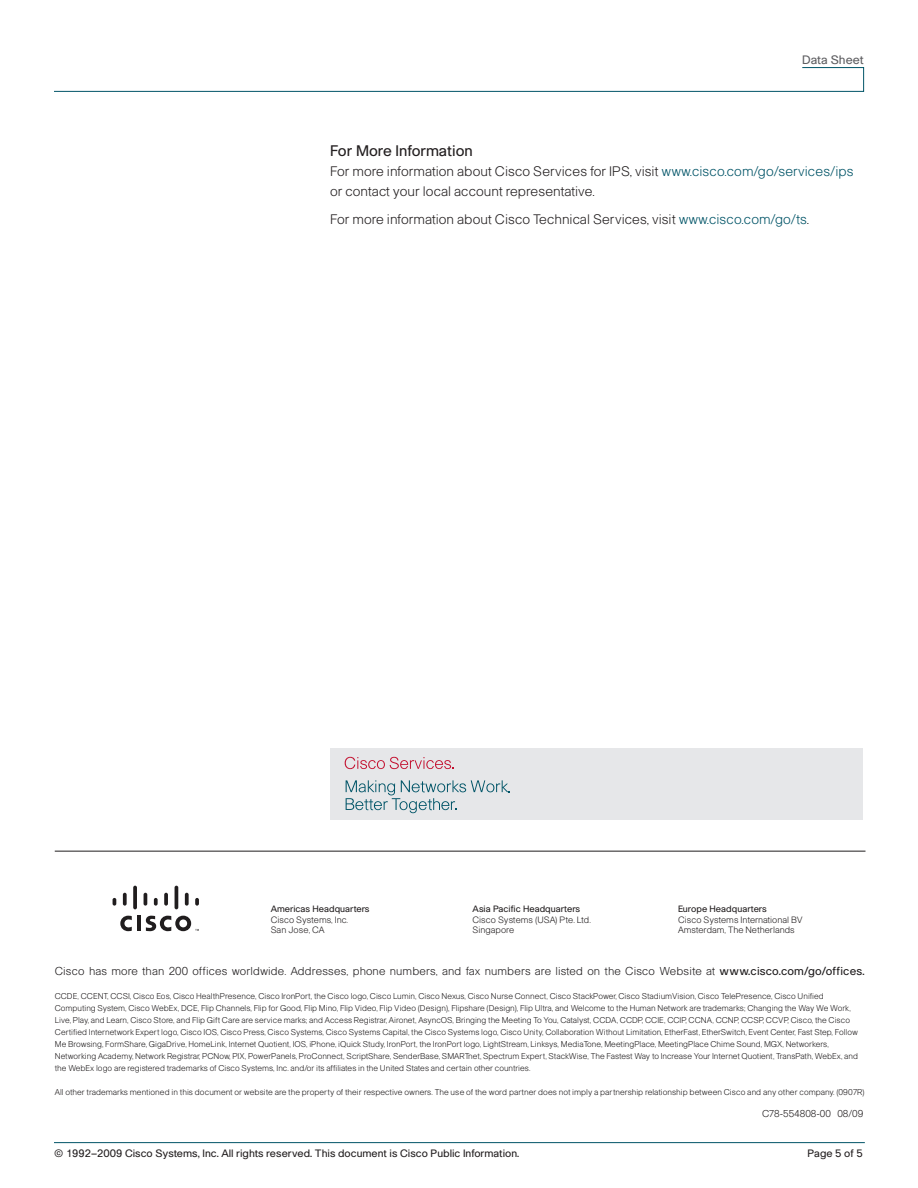
<style>
.page{position:relative;width:918px;height:1188px;background:#fff}
.page>*{position:absolute;margin:0;border:0;box-sizing:border-box;transform-origin:0 0}
.SubHead1{font:15px "Cisco";color:#231f20}
.Body{font:300 13.5px/20.2px "Cisco";color:#231f20}
.Document_Description{font:12px "Cisco";color:#5f5f62}
.t1{font:300 11.25px "Cisco";letter-spacing:.01em;color:#201d1e}
.Body-2{font:10.5px "Cisco";color:#231f20}
.Sidebar_Bullet{font:300 9.75px "Cisco";color:#231f20}
.t2{font:300 9px/10.5px "Cisco";color:#231f20}
.t3{font:300 8.25px/12px "Cisco";color:#201d1e}
.s1{color:#005467}
.s2{font-weight:400}
</style>
<div class="page">
<div style="left:330px;top:749px;width:532px;height:71px;background:#e6e7e9"></div>
<svg style="left:345px;top:757px;width:109px;height:12px"></svg>
<svg style="left:346px;top:780px;width:164px;height:33px"></svg>
<hr style="left:54px;top:1142px;width:811px;height:1px;background:#005467">
<svg style="left:54px;top:67px;width:810px;height:25px"></svg>
<hr style="left:137px;top:916px;width:4px;height:15px;background:#201d1e">
<svg style="left:120px;top:916px;width:12px;height:15px"></svg>
<svg style="left:113px;top:898px;width:3px;height:8px"></svg>
<svg style="left:123px;top:893px;width:4px;height:13px"></svg>
<svg style="left:133px;top:886px;width:4px;height:23px"></svg>
<svg style="left:144px;top:893px;width:3px;height:13px"></svg>
<svg style="left:154px;top:898px;width:4px;height:8px"></svg>
<svg style="left:164px;top:893px;width:4px;height:13px"></svg>
<hr style="left:175px;top:886px;width:3px;height:23px;background:#201d1e;border-radius:2px">
<svg style="left:185px;top:893px;width:4px;height:13px"></svg>
<svg style="left:195px;top:898px;width:4px;height:8px"></svg>
<svg style="left:146px;top:916px;width:53px;height:15px"></svg>
<hr style="left:55px;top:851px;width:811px;height:1px;background:#201d1e">
<p class="Document_Description" style="left:802px;top:53px;width:63px">Data Sheet</p>
<p class="SubHead1" style="left:330px;top:142px;width:144px">For More Information</p>
<p class="Body" style="left:330px;top:161px;width:525px">For more information about Cisco Services for IPS, visit <span class="s1">www.cisco.com/go/services/ips </span>or contact your local account representative.</p>
<p class="Body" style="left:330px;top:209px;width:481px">For more information about Cisco Technical Services, visit <span class="s1">www.cisco.com/go/ts</span>.</p>
<p class="t2" style="left:271px;top:904px;width:100px"><span class="s2">Americas Headquarters<br></span>Cisco Systems, Inc.<br>San Jose, CA</p>
<p class="t2" style="left:473px;top:904px;width:120px"><span class="s2">Asia Pacific Headquarters<br></span>Cisco Systems (USA) Pte. Ltd.<br>Singapore</p>
<p class="t2" style="left:678px;top:904px;width:126px"><span class="s2">Europe Headquarters<br></span>Cisco Systems International BV<br>Amsterdam, The Netherlands</p>
<p class="t1" style="left:55px;top:964px;width:811px">Cisco has more than 200 offices worldwide. Addresses, phone numbers, and fax numbers are listed on the Cisco Website at <span class="s2">www.cisco.com/go/offices.</span></p>
<p class="t3" style="left:55px;top:990px;width:805px">CCDE, CCENT, CCSI, Cisco Eos, Cisco HealthPresence, Cisco IronPort, the Cisco logo, Cisco Lumin, Cisco Nexus, Cisco Nurse Connect, Cisco StackPower, Cisco StadiumVision, Cisco TelePresence, Cisco Unified Computing System, Cisco WebEx, DCE, Flip Channels, Flip for Good, Flip Mino, Flip Video, Flip Video (Design), Flipshare (Design), Flip Ultra, and Welcome to the Human Network are trademarks; Changing the Way We Work, Live, Play, and Learn, Cisco Store, and Flip Gift Care are service marks; and Access Registrar, Aironet, AsyncOS, Bringing the Meeting To You, Catalyst, CCDA, CCDP, CCIE, CCIP, CCNA, CCNP, CCSP, CCVP, Cisco, the Cisco Certified Internetwork Expert logo, Cisco IOS, Cisco Press, Cisco Systems, Cisco Systems Capital, the Cisco Systems logo, Cisco Unity, Collaboration Without Limitation, EtherFast, EtherSwitch, Event Center, Fast Step, Follow Me Browsing, FormShare, GigaDrive, HomeLink, Internet Quotient, IOS, iPhone, iQuick Study, IronPort, the IronPort logo, LightStream, Linksys, MediaTone, MeetingPlace, MeetingPlace Chime Sound, MGX, Networkers, Networking Academy, Network Registrar, PCNow, PIX, PowerPanels, ProConnect, ScriptShare, SenderBase, SMARTnet, Spectrum Expert, StackWise, The Fastest Way to Increase Your Internet Quotient, TransPath, WebEx, and the WebEx logo are registered trademarks of Cisco Systems, Inc. and/or its affiliates in the United States and certain other countries.</p>
<p class="t3" style="left:55px;top:1086px;width:811px">All other trademarks mentioned in this document or website are the property of their respective owners. The use of the word partner does not imply a partnership relationship between Cisco and any other company. (0907R)</p>
<p class="Sidebar_Bullet" style="left:762px;top:1108px;width:103px">C78-554808-00 08/09</p>
<p class="Body-2" style="left:54px;top:1147px;width:467px">© 1992–2009 Cisco Systems, Inc. All rights reserved. This document is Cisco Public Information.</p>
<p class="Body-2" style="left:808px;top:1147px;width:57px">Page 5 of 5</p>
</div>
